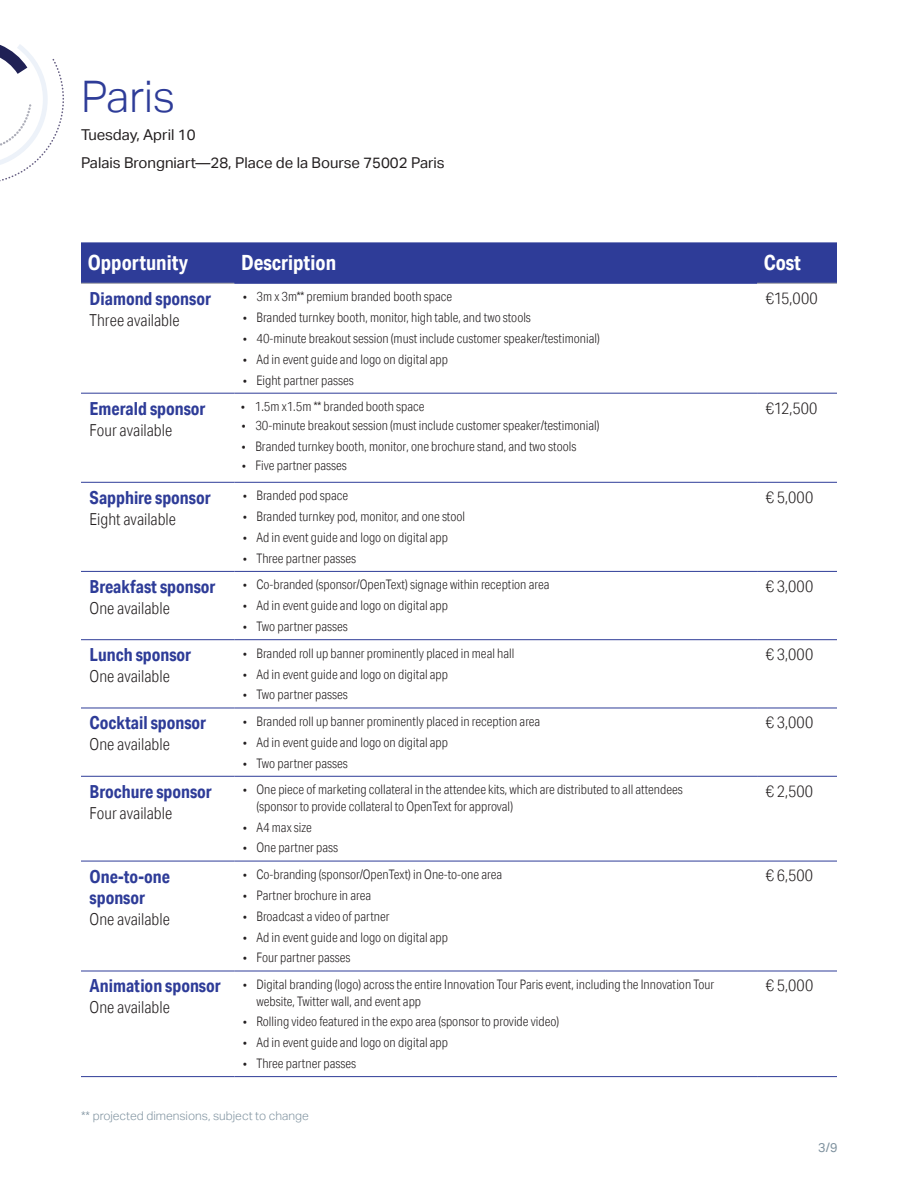
<style>
.page{position:relative;width:918px;height:1188px;background:#fff}
.page>*{position:absolute;margin:0;border:0;box-sizing:border-box;transform-origin:0 0}
.t1{font:300 43.5px "Aktiv Grotesk";color:#2e3c98}
.Table_-_H1{font:700 21px "Aktiv Grotesk Cd";color:#fff}
.Table_-_H2{font:700 18px/21.6px "Aktiv Grotesk Cd";color:#2e3c98}
.Table_-_H3{font:300 16.5px "Aktiv Grotesk Cd";color:#231f20}
.Stop_date{font:15px "Aktiv Grotesk";color:#231f20}
.t2{font:300 13.2px/16.5px "Aktiv Grotesk Cd";color:#231f20}
.t3{font:12.75px "Aktiv Grotesk";color:#7f929f}
.Citation{font:300 12px "Aktiv Grotesk";color:#7f929f}
</style>
<div class="page">
<div style="left:81px;top:242px;width:756px;height:41px;background:#2e3c98"></div>
<hr style="left:81px;top:283px;width:153px;height:1px;background:#a1a1a5">
<hr style="left:757px;top:283px;width:80px;height:1px;background:#a1a1a5">
<hr style="left:234px;top:283px;width:523px;height:1px;background:#2e3c98">
<hr style="left:81px;top:393px;width:153px;height:1px;background:#2e3c98">
<hr style="left:234px;top:393px;width:523px;height:1px;background:#2e3c98">
<hr style="left:757px;top:393px;width:80px;height:1px;background:#2e3c98">
<hr style="left:81px;top:482px;width:153px;height:1px;background:#2e3c98">
<hr style="left:234px;top:482px;width:523px;height:1px;background:#2e3c98">
<hr style="left:757px;top:482px;width:80px;height:1px;background:#2e3c98">
<hr style="left:81px;top:571px;width:153px;height:1px;background:#2e3c98">
<hr style="left:234px;top:571px;width:523px;height:1px;background:#2e3c98">
<hr style="left:757px;top:571px;width:80px;height:1px;background:#2e3c98">
<hr style="left:81px;top:639px;width:153px;height:1px;background:#2e3c98">
<hr style="left:234px;top:639px;width:523px;height:1px;background:#2e3c98">
<hr style="left:757px;top:639px;width:80px;height:1px;background:#2e3c98">
<hr style="left:81px;top:708px;width:153px;height:1px;background:#2e3c98">
<hr style="left:234px;top:708px;width:523px;height:1px;background:#2e3c98">
<hr style="left:757px;top:708px;width:80px;height:1px;background:#2e3c98">
<hr style="left:81px;top:776px;width:153px;height:1px;background:#2e3c98">
<hr style="left:234px;top:776px;width:523px;height:1px;background:#2e3c98">
<hr style="left:757px;top:776px;width:80px;height:1px;background:#2e3c98">
<hr style="left:81px;top:861px;width:153px;height:1px;background:#2e3c98">
<hr style="left:234px;top:861px;width:523px;height:1px;background:#2e3c98">
<hr style="left:757px;top:861px;width:80px;height:1px;background:#2e3c98">
<hr style="left:81px;top:971px;width:153px;height:1px;background:#2e3c98">
<hr style="left:234px;top:971px;width:523px;height:1px;background:#2e3c98">
<hr style="left:757px;top:971px;width:80px;height:1px;background:#2e3c98">
<hr style="left:81px;top:1076px;width:153px;height:1px;background:#2e3c98">
<hr style="left:234px;top:1076px;width:523px;height:1px;background:#2e3c98">
<hr style="left:757px;top:1076px;width:80px;height:1px;background:#2e3c98">
<svg style="left:0;top:44px;width:64px;height:138px"></svg>
<h1 class="t1" style="left:81px;top:72px;width:96px">Paris</h1>
<p class="Stop_date" style="left:81px;top:126px;width:116px">Tuesday, April 10</p>
<p class="Stop_date" style="left:81px;top:154px;width:365px">Palais Brongniart—28, Place de la Bourse 75002 Paris</p>
<p class="Table_-_H1" style="left:88px;top:250px;width:102px">Opportunity</p>
<p class="Table_-_H1" style="left:241px;top:250px;width:97px">Description</p>
<p class="Table_-_H1" style="left:764px;top:250px;width:39px">Cost</p>
<p class="Table_-_H2" style="left:90px;top:287px;width:123px">Diamond sponsor</p>
<p class="Table_-_H3" style="left:90px;top:310px;width:92px">Three available</p>
<p class="Table_-_H3" style="left:766px;top:288px;width:54px">€15,000</p>
<p class="t2" style="left:243px;top:288px;width:211px">• 3m x 3m** premium branded booth space</p>
<p class="t2" style="left:243px;top:309px;width:289px">• Branded turnkey booth, monitor, high table, and two stools</p>
<p class="t2" style="left:243px;top:330px;width:358px">• 40-minute breakout session (must include customer speaker/testimonial)</p>
<p class="t2" style="left:243px;top:351px;width:207px">• Ad in event guide and logo on digital app</p>
<p class="t2" style="left:243px;top:372px;width:112px">• Eight partner passes</p>
<p class="Table_-_H2" style="left:90px;top:397px;width:117px">Emerald sponsor</p>
<p class="Table_-_H3" style="left:90px;top:420px;width:84px">Four available</p>
<p class="t2" style="left:241px;top:398px;width:185px">• 1.5m x1.5m ** branded booth space</p>
<p class="Table_-_H3" style="left:766px;top:398px;width:53px">€12,500</p>
<p class="t2" style="left:242px;top:417px;width:359px">• 30-minute breakout session (must include customer speaker/testimonial)</p>
<p class="t2" style="left:242px;top:438px;width:336px">• Branded turnkey booth, monitor, one brochure stand, and two stools</p>
<p class="t2" style="left:242px;top:457px;width:106px">• Five partner passes</p>
<p class="Table_-_H2" style="left:90px;top:486px;width:123px">Sapphire sponsor</p>
<p class="Table_-_H3" style="left:90px;top:509px;width:88px">Eight available</p>
<p class="t2" style="left:243px;top:487px;width:107px">• Branded pod space</p>
<p class="t2" style="left:243px;top:508px;width:224px">• Branded turnkey pod, monitor, and one stool</p>
<p class="t2" style="left:243px;top:529px;width:207px">• Ad in event guide and logo on digital app</p>
<p class="t2" style="left:243px;top:550px;width:115px">• Three partner passes</p>
<p class="Table_-_H3" style="left:766px;top:487px;width:49px">€ 5,000</p>
<p class="Table_-_H2" style="left:90px;top:575px;width:127px">Breakfast sponsor</p>
<p class="Table_-_H3" style="left:90px;top:599px;width:82px">One available</p>
<p class="t2" style="left:243px;top:576px;width:308px">• Co-branded (sponsor/OpenText) signage within reception area</p>
<p class="t2" style="left:243px;top:597px;width:207px">• Ad in event guide and logo on digital app</p>
<p class="t2" style="left:243px;top:618px;width:106px">• Two partner passes</p>
<p class="Table_-_H3" style="left:766px;top:576px;width:49px">€ 3,000</p>
<p class="Table_-_H2" style="left:90px;top:644px;width:103px">Lunch sponsor</p>
<p class="Table_-_H3" style="left:90px;top:667px;width:82px">One available</p>
<p class="t2" style="left:243px;top:645px;width:273px">• Branded roll up banner prominently placed in meal hall</p>
<p class="t2" style="left:243px;top:666px;width:207px">• Ad in event guide and logo on digital app</p>
<p class="t2" style="left:243px;top:686px;width:106px">• Two partner passes</p>
<p class="Table_-_H3" style="left:766px;top:645px;width:49px">€ 3,000</p>
<p class="Table_-_H2" style="left:90px;top:712px;width:118px">Cocktail sponsor</p>
<p class="Table_-_H3" style="left:90px;top:735px;width:82px">One available</p>
<p class="t2" style="left:243px;top:713px;width:299px">• Branded roll up banner prominently placed in reception area</p>
<p class="t2" style="left:243px;top:734px;width:207px">• Ad in event guide and logo on digital app</p>
<p class="t2" style="left:243px;top:755px;width:106px">• Two partner passes</p>
<p class="Table_-_H3" style="left:766px;top:713px;width:49px">€ 3,000</p>
<p class="Table_-_H2" style="left:90px;top:780px;width:124px">Brochure sponsor</p>
<p class="Table_-_H3" style="left:90px;top:803px;width:84px">Four available</p>
<p class="t2" style="left:256px;top:781px;width:428px;text-indent:-14px">• One piece of marketing collateral in the attendee kits, which are distributed to all attendees (sponsor to provide collateral to OpenText for approval)</p>
<p class="t2" style="left:243px;top:819px;width:70px">• A4 max size</p>
<p class="t2" style="left:243px;top:839px;width:97px">• One partner pass</p>
<p class="Table_-_H3" style="left:766px;top:781px;width:49px">€ 2,500</p>
<p class="Table_-_H2" style="left:90px;top:865px;width:82px">One-to-one sponsor</p>
<p class="Table_-_H3" style="left:90px;top:910px;width:82px">One available</p>
<p class="t2" style="left:243px;top:866px;width:261px">• Co-branding (sponsor/OpenText) in One-to-one area</p>
<p class="t2" style="left:243px;top:887px;width:130px">• Partner brochure in area</p>
<p class="t2" style="left:243px;top:908px;width:148px">• Broadcast a video of partner</p>
<p class="t2" style="left:243px;top:929px;width:207px">• Ad in event guide and logo on digital app</p>
<p class="t2" style="left:243px;top:949px;width:109px">• Four partner passes</p>
<p class="Table_-_H3" style="left:766px;top:866px;width:49px">€ 6,500</p>
<p class="Table_-_H2" style="left:90px;top:975px;width:133px">Animation sponsor</p>
<p class="Table_-_H3" style="left:90px;top:998px;width:82px">One available</p>
<p class="t2" style="left:256px;top:976px;width:459px;text-indent:-14px">• Digital branding (logo) across the entire Innovation Tour Paris event, including the Innovation Tour website, Twitter wall, and event app</p>
<p class="t2" style="left:243px;top:1013px;width:318px">• Rolling video featured in the expo area (sponsor to provide video)</p>
<p class="t2" style="left:243px;top:1034px;width:207px">• Ad in event guide and logo on digital app</p>
<p class="t2" style="left:243px;top:1055px;width:115px">• Three partner passes</p>
<p class="Table_-_H3" style="left:766px;top:976px;width:49px">€ 5,000</p>
<p class="Citation" style="left:81px;top:1109px;width:229px">** projected dimensions, subject to change</p>
<p class="t3" style="left:818px;top:1140px;width:21px">3/9</p>
</div>
